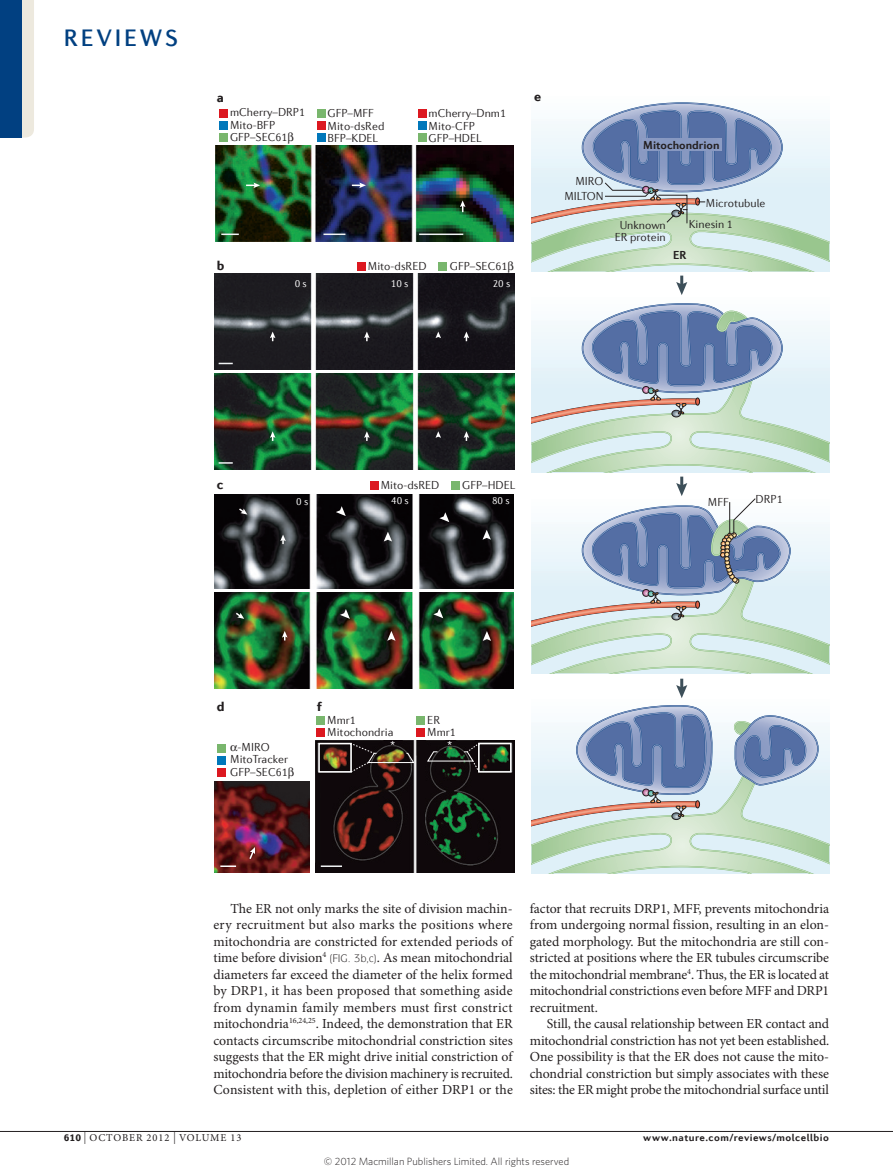
<style>
.page{position:relative;width:893px;height:1174px;background:#fff}
.page>*{position:absolute;margin:0;border:0;box-sizing:border-box;transform-origin:0 0}
.t1{font:500 24px "Diverda Sans Com";letter-spacing:.115em;color:#014081}
.bodyindent{font:13.8px/16.5px "Minion Pro";letter-spacing:-.005em;color:#231f20;text-align:justify}
.t2{font:900 13.5px "Diverda Sans Com";color:#231f20}
.t3{font:300 11.7px/12.5px "Diverda Sans Com";color:#231f20}
.t4{font:700 11.7px "Diverda Sans Com";color:#231f20}
.t5{font:300 11.7px "Diverda Sans Com";color:#fff}
.t6{font:300 10.95px "Diverda Sans Com";color:#fff}
.t7{font:300 10.5px "Whitney";color:#231f20}
.t8{font:700 10.5px "Diverda Sans Com";letter-spacing:.04em;color:#231f20}
.t9{font:10.5px "Minion Pro";letter-spacing:.085em;color:#231f20}
.s1{font-family:"Diverda Sans Com";font-weight:900}
.s2{font-size:12px}
</style>
<div class="page">
<img style="left:316px;top:740px;width:198px;height:132px">
<img style="left:215px;top:781px;width:94px;height:91px">
<div style="left:220px;top:109px;width:8px;height:9px;background:#dc1820"></div>
<div style="left:220px;top:121px;width:8px;height:9px;background:#0077ba"></div>
<div style="left:220px;top:133px;width:8px;height:9px;background:#79b66d"></div>
<div style="left:418px;top:109px;width:9px;height:9px;background:#dc1820"></div>
<div style="left:418px;top:121px;width:9px;height:9px;background:#0077ba"></div>
<div style="left:418px;top:133px;width:9px;height:9px;background:#79b66d"></div>
<div style="left:317px;top:109px;width:9px;height:9px;background:#79b66d"></div>
<div style="left:317px;top:121px;width:9px;height:9px;background:#dc1820"></div>
<div style="left:438px;top:262px;width:9px;height:9px;background:#79b66d"></div>
<div style="left:357px;top:262px;width:9px;height:9px;background:#dc1820"></div>
<div style="left:451px;top:481px;width:9px;height:9px;background:#79b66d"></div>
<div style="left:370px;top:481px;width:9px;height:9px;background:#dc1820"></div>
<div style="left:317px;top:133px;width:9px;height:9px;background:#0077ba"></div>
<svg style="left:220px;top:865px;width:16px;height:2px"></svg>
<hr style="left:321px;top:865px;width:21px;height:2px;background:#f0f3f4">
<div style="left:217px;top:744px;width:9px;height:9px;background:#79b66d"></div>
<div style="left:217px;top:756px;width:9px;height:9px;background:#0077ba"></div>
<div style="left:217px;top:768px;width:9px;height:9px;background:#dc1820"></div>
<div style="left:316px;top:716px;width:9px;height:9px;background:#79b66d"></div>
<div style="left:316px;top:728px;width:9px;height:9px;background:#dc1820"></div>
<div style="left:318px;top:743px;width:34px;height:29px;border:2px solid #fff"></div>
<div style="left:478px;top:743px;width:33px;height:29px;border:2px solid #fff"></div>
<div style="left:416px;top:716px;width:9px;height:9px;background:#79b66d"></div>
<div style="left:416px;top:728px;width:9px;height:9px;background:#dc1820"></div>
<img style="left:215px;top:494px;width:299px;height:94px">
<img style="left:215px;top:592px;width:299px;height:96px">
<svg style="left:248px;top:847px;width:7px;height:13px"></svg>
<img style="left:214px;top:273px;width:300px;height:97px">
<img style="left:214px;top:374px;width:300px;height:95px">
<img style="left:215px;top:146px;width:299px;height:95px">
<svg style="left:532px;top:321px;width:297px;height:151px;background:#d1e6da"></svg>
<svg style="left:532px;top:303px;width:251px;height:127px;background:#aebdce"></svg>
<svg style="left:532px;top:723px;width:297px;height:150px;background:#d2e6da"></svg>
<svg style="left:734px;top:715px;width:85px;height:158px;background:#b4c9d1"></svg>
<svg style="left:532px;top:705px;width:180px;height:127px;background:#aebbce"></svg>
<svg style="left:532px;top:524px;width:297px;height:149px;background:#d2e6da"></svg>
<svg style="left:532px;top:103px;width:297px;height:192px"></svg>
<svg style="left:676px;top:678px;width:11px;height:20px"></svg>
<svg style="left:237px;top:507px;width:10px;height:7px"></svg>
<svg style="left:280px;top:534px;width:6px;height:10px"></svg>
<svg style="left:282px;top:631px;width:5px;height:9px"></svg>
<svg style="left:483px;top:631px;width:8px;height:10px"></svg>
<svg style="left:387px;top:631px;width:9px;height:10px"></svg>
<svg style="left:483px;top:530px;width:8px;height:9px"></svg>
<svg style="left:384px;top:531px;width:8px;height:10px"></svg>
<svg style="left:336px;top:506px;width:10px;height:10px"></svg>
<svg style="left:439px;top:512px;width:10px;height:10px"></svg>
<svg style="left:340px;top:609px;width:10px;height:10px"></svg>
<svg style="left:433px;top:608px;width:10px;height:10px"></svg>
<svg style="left:234px;top:611px;width:10px;height:8px"></svg>
<svg style="left:270px;top:431px;width:5px;height:10px"></svg>
<svg style="left:364px;top:431px;width:6px;height:10px"></svg>
<svg style="left:464px;top:431px;width:5px;height:10px"></svg>
<svg style="left:435px;top:431px;width:6px;height:7px"></svg>
<svg style="left:270px;top:331px;width:5px;height:10px"></svg>
<svg style="left:364px;top:331px;width:6px;height:10px"></svg>
<svg style="left:464px;top:331px;width:5px;height:10px"></svg>
<svg style="left:435px;top:331px;width:6px;height:7px"></svg>
<svg style="left:219px;top:363px;width:14px;height:1px"></svg>
<svg style="left:219px;top:462px;width:14px;height:2px"></svg>
<hr style="left:419px;top:233px;width:44px;height:2px;background:#f0f3f4">
<hr style="left:323px;top:233px;width:22px;height:2px;background:#f0f3f4">
<svg style="left:221px;top:233px;width:18px;height:2px"></svg>
<svg style="left:460px;top:200px;width:5px;height:12px"></svg>
<svg style="left:246px;top:182px;width:14px;height:6px"></svg>
<svg style="left:352px;top:182px;width:14px;height:6px"></svg>
<svg style="left:351px;top:743px;width:64px;height:29px;background:#3e2f26"></svg>
<svg style="left:426px;top:743px;width:53px;height:29px;background:#252a24"></svg>
<svg style="left:532px;top:476px;width:259px;height:157px"></svg>
<hr style="left:0;top:1131px;width:893px;height:1px;background:#231f20">
<svg style="left:21px;top:0;width:13px;height:138px;background:#dbdcd7"></svg>
<div style="left:0;top:0;width:21px;height:138px;background:#014081"></div>
<h1 class="t1" style="left:64px;top:24px;width:116px">REVIEWS</h1>
<p class="t2" style="left:217px;top:89px;width:9px">a</p>
<p class="t3" style="left:230px;top:106px;width:77px">mCherry–DRP1<br>Mito-BFP<br>GFP–SEC61</p>
<p class="t3" style="left:429px;top:107px;width:79px">mCherry–Dnm1<br>Mito-CFP<br>GFP–HDEL</p>
<p class="t3" style="left:328px;top:107px;width:58px">GFP–MFF<br>Mito-dsRed<br>BFP–KDEL</p>
<p class="t2" style="left:217px;top:257px;width:9px">b</p>
<p class="t3" style="left:368px;top:260px;width:60px">Mito-dsRED</p>
<p class="t3" style="left:450px;top:260px;width:59px">GFP–SEC61</p>
<p class="t6" style="left:295px;top:277px;width:14px">0 s</p>
<p class="t6" style="left:391px;top:277px;width:19px">10 s</p>
<p class="t6" style="left:493px;top:277px;width:19px">20 s</p>
<p class="t2" style="left:534px;top:88px;width:9px">e</p>
<p class="t3" style="left:564px;top:173px;width:41px;line-height:14.7px;text-align:right">MIRO<br>MILTON</p>
<p class="t4" style="left:643px;top:138px;width:78px">Mitochondrion</p>
<p class="t3" style="left:706px;top:197px;width:61px">Microtubule</p>
<p class="t3" style="left:620px;top:219px;width:48px">Unknown</p>
<p class="t3" style="left:689px;top:218px;width:45px">Kinesin 1</p>
<p class="t3" style="left:615px;top:231px;width:53px">ER protein</p>
<p class="t4" style="left:673px;top:248px;width:15px">ER</p>
<p class="t2" style="left:217px;top:476px;width:8px">c</p>
<p class="t3" style="left:381px;top:479px;width:60px">Mito-dsRED</p>
<p class="t3" style="left:462px;top:479px;width:55px">GFP–HDEL</p>
<p class="t6" style="left:296px;top:495px;width:14px">0 s</p>
<p class="t6" style="left:391px;top:494px;width:19px">40 s</p>
<p class="t6" style="left:492px;top:494px;width:19px">80 s</p>
<p class="t3" style="left:708px;top:496px;width:22px">MFF</p>
<p class="t3" style="left:756px;top:492px;width:29px">DRP1</p>
<p class="t2" style="left:217px;top:698px;width:9px">d</p>
<p class="t3" style="left:230px;top:740px;width:60px;text-indent:7px">-MIRO<br>MitoTracker<br>GFP–SEC61</p>
<p class="t2" style="left:317px;top:698px;width:7px">f</p>
<p class="t3" style="left:327px;top:713px;width:68px">Mmr1<br>Mitochondria</p>
<p class="t3" style="left:427px;top:713px;width:30px">ER<br>Mmr1</p>
<p class="t5" style="left:390px;top:739px;width:7px">*</p>
<p class="t5" style="left:447px;top:739px;width:7px">*</p>
<p class="bodyindent" style="left:213px;top:900px;width:301px;text-indent:17px">The ER not only marks the site of division machin&shy;ery recruitment but also marks the positions where mitochondria are constricted for extended periods of time before division<sup>4</sup></p>
<p class="bodyindent" style="left:213px;top:950px;width:301px;text-indent:140px">✓ . As mean mitochondrial diameters far exceed the diameter of the helix formed by DRP1, it has been proposed that something aside from dynamin family members must first constrict mitochondria<sup>16,24,25</sup>. Indeed, the demonstration that ER contacts circumscribe mitochondrial constriction sites suggests that the ER might drive initial constriction of mitochondria before the division machinery is recruited.<br>Consistent with this, depletion of either DRP1 or the</p>
<p class="bodyindent" style="left:530px;top:900px;width:301px">factor that recruits DRP1, MFF, prevents mitochondria from undergoing normal fission, resulting in an elon&shy;gated morphology. But the mitochondria are still con&shy;stricted at positions where the ER tubules circumscribe the mitochondrial membrane<sup>4</sup>. Thus, the ER is located at mitochondrial constrictions even before MFF and DRP1 recruitment.</p>
<p class="bodyindent" style="left:530px;top:1016px;width:301px;text-indent:17px">Still, the causal relationship between ER contact and mitochondrial constriction has not yet been established.<br>One possibility is that the ER does not cause the mito&shy;chondrial constriction but simply associates with these sites: the ER might probe the mitochondrial surface until</p>
<p class="t9" style="left:64px;top:1131px;width:179px"><span class="s1">610</span> <span class="s2">|</span> OCTOBER 2012 <span class="s2">|</span> VOLUME 13</p>
<p class="t8" style="left:643px;top:1130px;width:187px">www.nature.com/reviews/molcellbio</p>
<p class="t7" style="left:324px;top:1154px;width:247px">© 2012 Macmillan Publishers Limited. All rights reserved</p>
</div>
